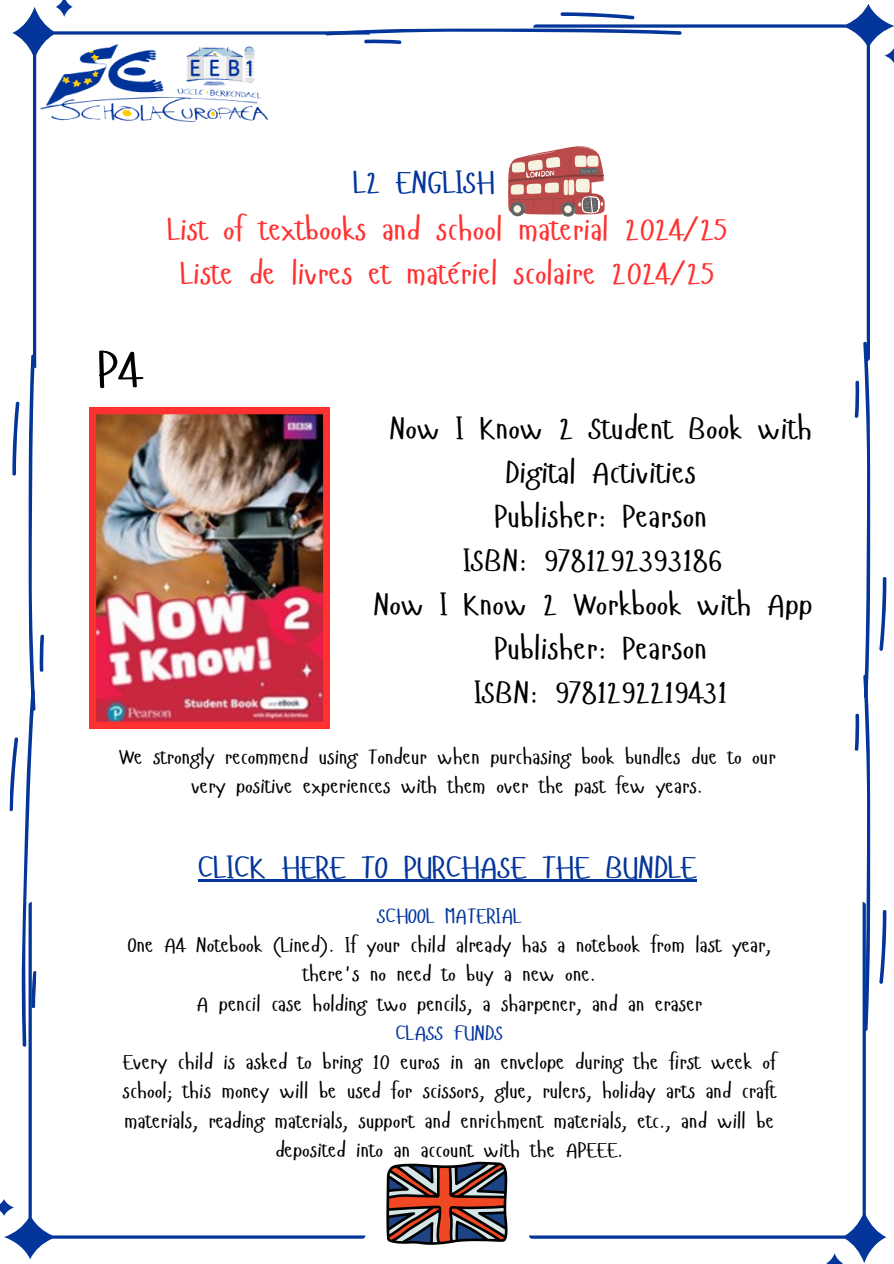
<style>
.page{position:relative;width:894px;height:1264px;background:#fff}
.page>*{position:absolute;margin:0;border:0;box-sizing:border-box;transform-origin:0 0}
.t1{font:51px "Hangyaboly";color:#000}
.t2{font:31.5px/43.8px "Hangyaboly";color:#000;text-align:center}
.t3{font:31.5px/43.8px "Hangyaboly";color:#ff3131;text-align:center}
.t4{font:31.5px "Hangyaboly";color:#03359a}
.t5{font:21px/29.2px "Hangyaboly";color:#000;text-align:center}
.t6{font:21px "Hangyaboly";color:#03359a}
</style>
<div class="page">
<svg style="left:12px;top:7px;width:312px;height:347px"></svg>
<svg style="left:56px;top:0;width:17px;height:17px"></svg>
<svg style="left:324px;top:28px;width:209px;height:16px"></svg>
<svg style="left:533px;top:4px;width:360px;height:337px"></svg>
<svg style="left:884px;top:47px;width:9px;height:17px"></svg>
<svg style="left:854px;top:341px;width:32px;height:561px"></svg>
<svg style="left:9px;top:354px;width:35px;height:548px"></svg>
<svg style="left:4px;top:902px;width:361px;height:357px"></svg>
<svg style="left:0;top:1198px;width:14px;height:17px"></svg>
<svg style="left:529px;top:902px;width:357px;height:361px"></svg>
<svg style="left:825px;top:1253px;width:17px;height:10px"></svg>
<svg style="left:386px;top:1161px;width:122px;height:83px;background:#765756"></svg>
<svg style="left:508px;top:146px;width:96px;height:73px"></svg>
<img style="left:89px;top:407px;width:241px;height:321px">
<hr style="left:198px;top:879px;width:498px;height:3px;background:#03359a">
<p class="t4" style="left:353px;top:162px;width:143px">L2 ENGLISH</p>
<p class="t3" style="left:167px;top:206px;width:561px">List of textbooks and school material 2024/25<br>Liste de livres et matériel scolaire 2024/25</p>
<p class="t1" style="left:97px;top:337px;width:46px">P4</p>
<h2 class="t2" style="left:373px;top:406px;width:441px">Now I Know 2 Student Book with<br>Digital Activities<br>Publisher: Pearson<br>ISBN: 9781292393186<br>Now I Know 2 Workbook with App<br>Publisher: Pearson<br>ISBN: 9781292219431</h2>
<h3 class="t5" style="left:118px;top:741px;width:658px">We strongly recommend using Tondeur when purchasing book bundles due to our very positive experiences with them over the past few years.</h3>
<p class="t4" style="left:198px;top:846px;width:499px">CLICK HERE TO PURCHASE THE BUNDLE</p>
<h3 class="t6" style="left:377px;top:902px;width:146px">SCHOOL MATERIAL</h3>
<h1 class="t5" style="left:128px;top:929px;width:644px">One A4 Notebook (Lined). If your child already has a notebook from last year, there's no need to buy a new one.</h1>
<p class="t5" style="left:196px;top:988px;width:507px">A pencil case holding two pencils, a sharpener, and an eraser</p>
<p class="t6" style="left:395px;top:1019px;width:109px">CLASS FUNDS</p>
<p class="t5" style="left:123px;top:1046px;width:655px">Every child is asked to bring 10 euros in an envelope during the first week of school; this money will be used for scissors, glue, rulers, holiday arts and craft materials, reading materials, support and enrichment materials, etc., and will be deposited into an account with the APEEE.</p>
</div>
